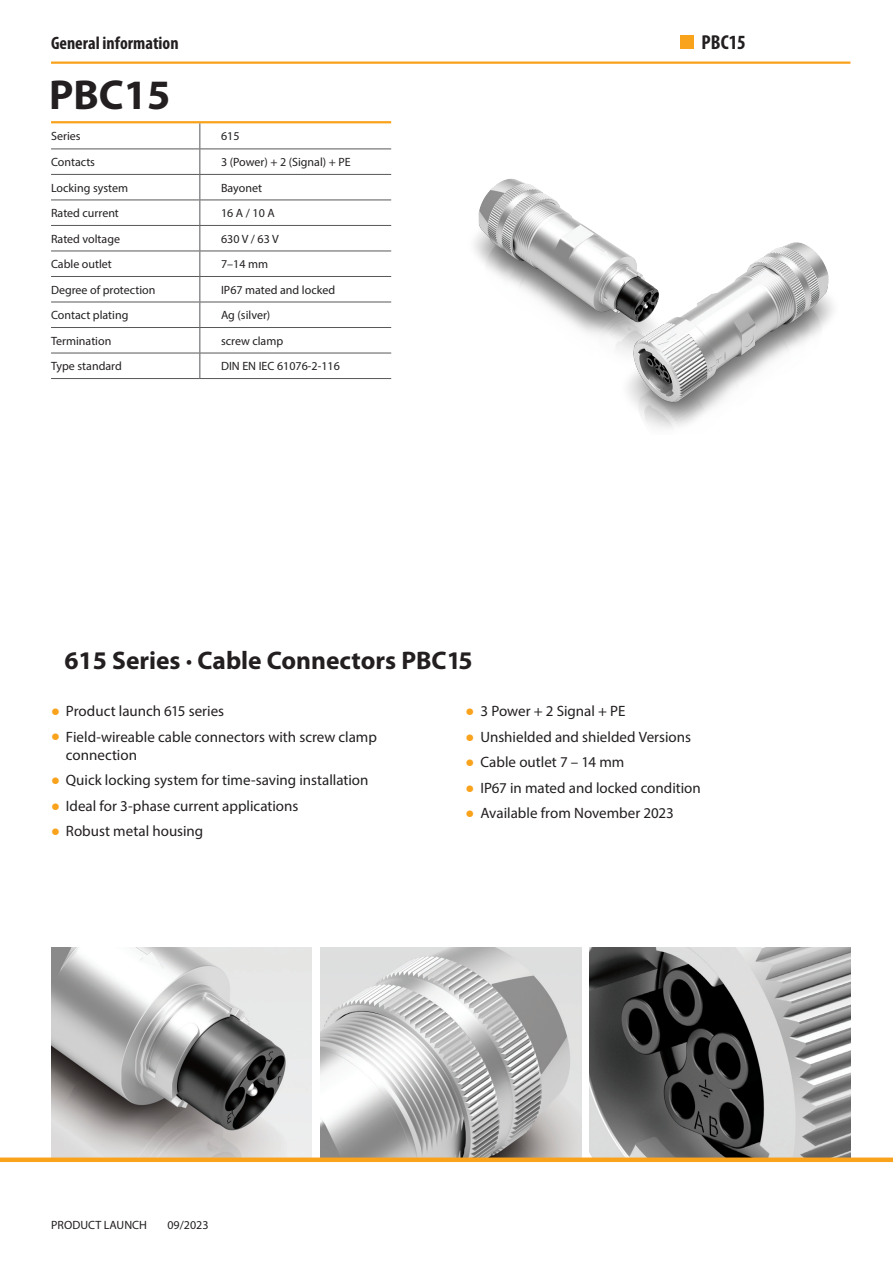
<style>
.page{position:relative;width:893px;height:1263px;background:#fff}
.page>*{position:absolute;margin:0;border:0;box-sizing:border-box;transform-origin:0 0}
.t1{font:700 42px "Myriad Pro";color:#231f20}
.t2{font:31.5px/25.5px "Myriad Pro";color:#f9a21c;text-align:justify}
.t3{font:700 25.5px "Myriad Pro";color:#231f20}
.t4{font:700 condensed 20.25px "Myriad Pro";color:#231f20}
.t5{font:700 condensed 18px "Myriad Pro";color:#231f20}
.t6{font:15px/25.5px "Myriad Pro";color:#231f20}
.t7{font:12px "Myriad Pro";color:#231f20}
</style>
<div class="page">
<div style="left:680px;top:35px;width:14px;height:14px;background:#f9a21c"></div>
<hr style="left:51px;top:62px;width:799px;height:2px;background:#f9a21c">
<hr style="left:51px;top:121px;width:340px;height:2px;background:#f9a21c">
<img style="left:474px;top:178px;width:359px;height:251px">
<img style="left:590px;top:948px;width:260px;height:209px">
<img style="left:51px;top:948px;width:261px;height:209px">
<img style="left:320px;top:948px;width:261px;height:209px">
<div style="left:0;top:1157px;width:893px;height:5px;background:#f9a21c"></div>
<svg style="left:200px;top:123px;width:1px;height:255px"></svg>
<hr style="left:51px;top:149px;width:149px;height:1px;background:#57585a">
<hr style="left:200px;top:149px;width:191px;height:1px;background:#57585a">
<hr style="left:51px;top:174px;width:149px;height:1px;background:#57585a">
<hr style="left:200px;top:174px;width:191px;height:1px;background:#57585a">
<hr style="left:51px;top:200px;width:149px;height:1px;background:#57585a">
<hr style="left:200px;top:200px;width:191px;height:1px;background:#57585a">
<hr style="left:51px;top:225px;width:149px;height:1px;background:#57585a">
<hr style="left:200px;top:225px;width:191px;height:1px;background:#57585a">
<hr style="left:51px;top:251px;width:149px;height:1px;background:#57585a">
<hr style="left:200px;top:251px;width:191px;height:1px;background:#57585a">
<hr style="left:51px;top:276px;width:149px;height:1px;background:#57585a">
<hr style="left:200px;top:276px;width:191px;height:1px;background:#57585a">
<hr style="left:51px;top:302px;width:149px;height:1px;background:#57585a">
<hr style="left:200px;top:302px;width:191px;height:1px;background:#57585a">
<hr style="left:51px;top:327px;width:149px;height:1px;background:#57585a">
<hr style="left:51px;top:353px;width:149px;height:1px;background:#57585a">
<hr style="left:51px;top:378px;width:149px;height:1px;background:#57585a">
<hr style="left:200px;top:327px;width:191px;height:1px;background:#57585a">
<hr style="left:200px;top:353px;width:191px;height:1px;background:#57585a">
<hr style="left:200px;top:378px;width:191px;height:1px;background:#57585a">
<p class="t5" style="left:51px;top:33px;width:129px">General information</p>
<h1 class="t1" style="left:49px;top:71px;width:123px">PBC15</h1>
<p class="t7" style="left:51px;top:129px;width:31px">Series</p>
<p class="t7" style="left:221px;top:129px;width:20px">615</p>
<p class="t7" style="left:51px;top:155px;width:46px">Contacts</p>
<p class="t7" style="left:221px;top:155px;width:131px">3 (Power) + 2 (Signal) + PE</p>
<p class="t7" style="left:51px;top:180px;width:79px">Locking system</p>
<p class="t7" style="left:221px;top:180px;width:42px">Bayonet</p>
<p class="t7" style="left:51px;top:206px;width:69px">Rated current</p>
<p class="t7" style="left:221px;top:206px;width:55px">16 A / 10 A</p>
<p class="t7" style="left:51px;top:231px;width:71px">Rated voltage</p>
<p class="t7" style="left:221px;top:231px;width:59px">630 V / 63 V</p>
<p class="t7" style="left:51px;top:257px;width:62px">Cable outlet</p>
<p class="t7" style="left:221px;top:257px;width:49px">7–14 mm</p>
<p class="t7" style="left:51px;top:282px;width:106px">Degree of protection</p>
<p class="t7" style="left:221px;top:282px;width:116px">IP67 mated and locked</p>
<p class="t7" style="left:51px;top:308px;width:79px">Contact plating</p>
<p class="t7" style="left:221px;top:308px;width:51px">Ag (silver)</p>
<p class="t7" style="left:51px;top:333px;width:62px">Termination</p>
<p class="t7" style="left:221px;top:333px;width:64px">screw clamp</p>
<p class="t7" style="left:51px;top:359px;width:72px">Type standard</p>
<p class="t7" style="left:221px;top:359px;width:120px">DIN EN IEC 61076-2-116</p>
<h3 class="t3" style="left:64px;top:646px;width:410px">615 Series · Cable Connectors PBC15</h3>
<h3 class="t4" style="left:702px;top:31px;width:46px">PBC15</h3>
<p class="t6" style="left:66px;top:698px;width:313px">Product launch 615 series<br>Field-wireable cable connectors with screw clamp</p>
<p class="t6" style="left:66px;top:742px;width:304px">connection<br>Quick locking system for time-saving installation<br>Ideal for 3-phase current applications<br>Robust metal housing</p>
<h2 class="t2" style="left:51px;top:696px;width:10px">• •</h2>
<h2 class="t2" style="left:51px;top:765px;width:10px">• • •</h2>
<p class="t6" style="left:480px;top:698px;width:222px">3 Power + 2 Signal + PE<br>Unshielded and shielded Versions<br>Cable outlet 7 – 14 mm<br>IP67 in mated and locked condition<br>Available from November 2023</p>
<h2 class="t2" style="left:466px;top:696px;width:10px">• • • • •</h2>
<p class="t7" style="left:51px;top:1218px;width:97px">PRODUCT LAUNCH</p>
<p class="t7" style="left:167px;top:1218px;width:43px">09/2023</p>
</div>
